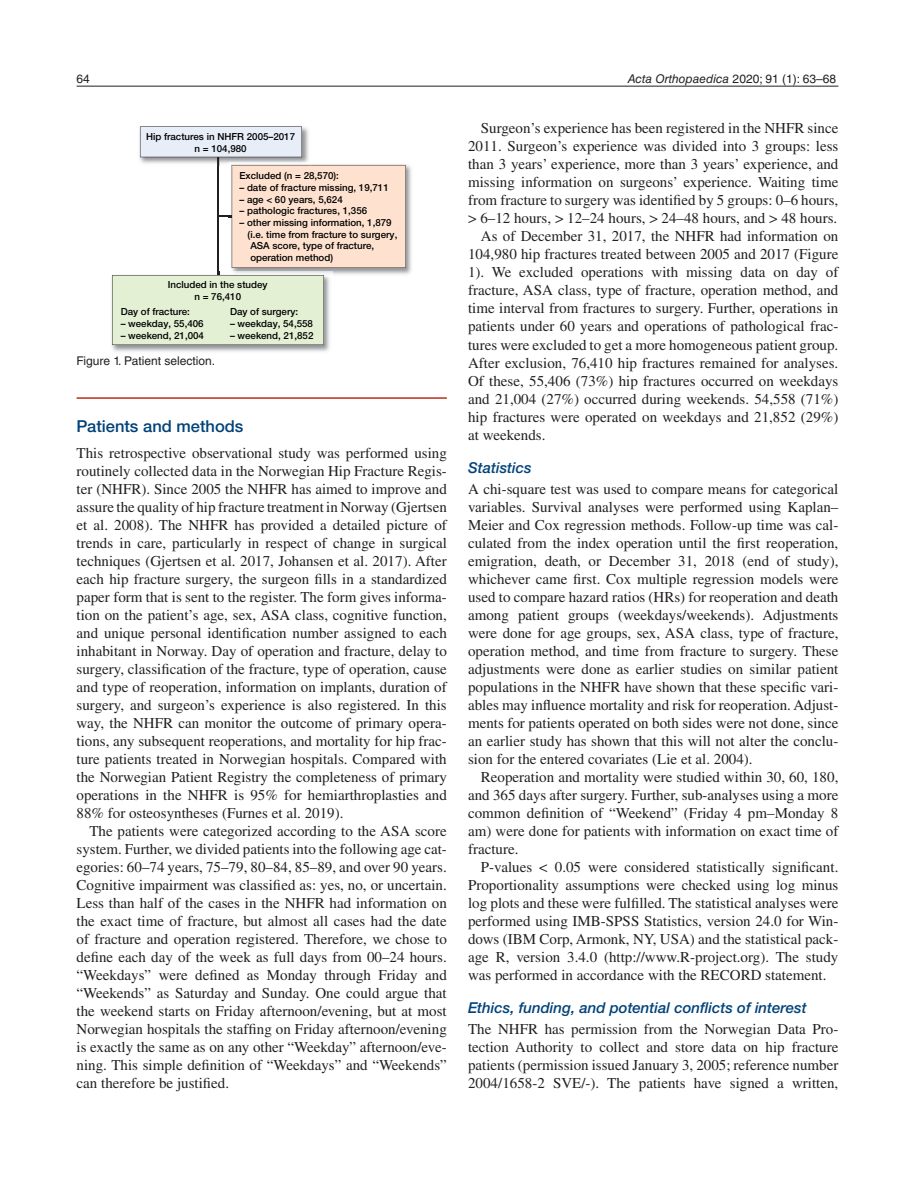
<style>
.page{position:relative;width:915px;height:1191px;background:#fff}
.page>*{position:absolute;margin:0;border:0;box-sizing:border-box;transform-origin:0 0}
.t1{font:500 16.5px "Helvetica Neue LTW1 G";color:#004279}
.t2{font:15px/18px "Times";color:#231f20;text-align:justify}
.t3{font:italic 500 15px "Helvetica Neue LTW1 G";color:#004279}
.t4{font:italic 12px "Helvetica LT Std";color:#231f20}
.t5{font:12px "Helvetica LT Std";color:#231f20}
.t6{font:500 9.75px/11.7px "Helvetica Neue LTW1 G";color:#000;text-align:center}
.s1{font-style:normal}
</style>
<div class="page">
<hr style="left:77px;top:86px;width:761px;height:1px;background:#231f20">
<hr style="left:77px;top:397px;width:369px;height:2px;background:#bc2e18">
<hr style="left:217px;top:152px;width:2px;height:142px;background:#231f20">
<img style="left:232px;top:164px;width:180px;height:111px">
<img style="left:139px;top:127px;width:1px;height:31px">
<svg style="left:140px;top:126px;width:265px;height:142px"></svg>
<img style="left:111px;top:272px;width:219px;height:80px">
<img style="left:228px;top:272px;width:104px;height:5px">
<div style="left:112px;top:275px;width:211px;height:70px;background:#e4f0d4"></div>
<p class="t5" style="left:77px;top:72px;width:15px">64</p>
<p class="t4" style="left:627px;top:72px;width:210px">Acta Orthopaedica <span class="s1">2020; 91 (1): 63–68</span></p>
<p class="t6" style="left:146px;top:131px;width:150px">Hip fractures in NHFR 2005–2017 n = 104,980</p>
<p class="t6" style="left:239px;top:170px;width:101px">Excluded (n = 28,570):</p>
<p class="t6" style="left:239px;top:182px;width:151px">– date of fracture missing, 19,711</p>
<p class="t6" style="left:239px;top:193px;width:105px">– age &lt; 60 years, 5,624</p>
<p class="t6" style="left:239px;top:205px;width:129px">– pathologic fractures, 1,356</p>
<p class="t6" style="left:247px;top:217px;width:151px;text-align:left;text-indent:-8px">– other missing information, 1,879 (i.e. time from fracture to surgery,<br>ASA score, type of fracture, operation method)</p>
<p class="t6" style="left:168px;top:279px;width:101px">Included in the studey n = 76,410</p>
<p class="t6" style="left:121px;top:306px;width:71px">Day of fracture:</p>
<p class="t6" style="left:121px;top:318px;width:84px">– weekday, 55,406</p>
<p class="t6" style="left:121px;top:329px;width:85px">– weekend, 21,004</p>
<p class="t5" style="left:77px;top:354px;width:140px">Figure 1. Patient selection.</p>
<p class="t6" style="left:230px;top:306px;width:70px">Day of surgery:</p>
<p class="t6" style="left:230px;top:318px;width:84px">– weekday, 54,558</p>
<p class="t6" style="left:230px;top:329px;width:85px">– weekend, 21,852</p>
<p class="t1" style="left:77px;top:416px;width:168px">Patients and methods</p>
<p class="t2" style="left:77px;top:443px;width:371px">This retrospective observational study was performed using routinely collected data in the Norwegian Hip Fracture Regis&shy;ter (NHFR). Since 2005 the NHFR has aimed to improve and assure the quality of hip fracture treatment in Norway (Gjertsen et al. 2008). The NHFR has provided a detailed picture of trends in care, particularly in respect of change in surgical techniques (Gjertsen et al. 2017, Johansen et al. 2017). After each hip fracture surgery, the surgeon fills in a standardized paper form that is sent to the register. The form gives informa&shy;tion on the patient’s age, sex, ASA class, cognitive function, and unique personal identification number assigned to each inhabitant in Norway. Day of operation and fracture, delay to surgery, classification of the fracture, type of operation, cause and type of reoperation, information on implants, duration of surgery, and surgeon’s experience is also registered. In this way, the NHFR can monitor the outcome of primary opera&shy;tions, any subsequent reoperations, and mortality for hip frac&shy;ture patients treated in Norwegian hospitals. Compared with the Norwegian Patient Registry the completeness of primary operations in the NHFR is 95% for hemiarthroplasties and 88% for osteosyntheses (Furnes et al. 2019).</p>
<p class="t2" style="left:77px;top:821px;width:371px;text-indent:13px">The patients were categorized according to the ASA score system. Further, we divided patients into the following age cat&shy;egories: 60–74 years, 75–79, 80–84, 85–89, and over 90 years.<br>Cognitive impairment was classified as: yes, no, or uncertain.<br>Less than half of the cases in the NHFR had information on the exact time of fracture, but almost all cases had the date of fracture and operation registered. Therefore, we chose to define each day of the week as full days from 00–24 hours. “Weekdays” were defined as Monday through Friday and “Weekends” as Saturday and Sunday. One could argue that the weekend starts on Friday afternoon/evening, but at most Norwegian hospitals the staffing on Friday afternoon/evening is exactly the same as on any other “Weekday” afternoon/eve&shy;ning. This simple definition of “Weekdays” and “Weekends” can therefore be justified.</p>
<p class="t2" style="left:480px;top:119px;width:359px">Surgeon’s experience has been registered in the NHFR since</p>
<p class="t2" style="left:468px;top:137px;width:371px">2011. Surgeon’s experience was divided into 3 groups: less</p>
<p class="t2" style="left:468px;top:155px;width:371px">than 3 years’ experience, more than 3 years’ experience, and</p>
<p class="t2" style="left:468px;top:173px;width:371px">missing information on surgeons’ experience. Waiting time</p>
<p class="t2" style="left:468px;top:191px;width:371px">from fracture to surgery was identified by 5 groups: 0–6 hours,</p>
<p class="t2" style="left:468px;top:209px;width:370px">&gt; 6–12 hours, &gt; 12–24 hours, &gt; 24–48 hours, and &gt; 48 hours.</p>
<p class="t2" style="left:480px;top:227px;width:359px">As of December 31, 2017, the NHFR had information on</p>
<p class="t2" style="left:468px;top:245px;width:371px">104,980 hip fractures treated between 2005 and 2017 (Figure</p>
<p class="t2" style="left:468px;top:263px;width:371px">1). We excluded operations with missing data on day of</p>
<p class="t2" style="left:468px;top:281px;width:371px">fracture, ASA class, type of fracture, operation method, and</p>
<p class="t2" style="left:468px;top:299px;width:371px">time interval from fractures to surgery. Further, operations in</p>
<p class="t2" style="left:468px;top:317px;width:371px">patients under 60 years and operations of pathological frac-</p>
<p class="t2" style="left:468px;top:335px;width:371px">tures were excluded to get a more homogeneous patient group.</p>
<p class="t2" style="left:468px;top:353px;width:371px">After exclusion, 76,410 hip fractures remained for analyses.</p>
<p class="t2" style="left:468px;top:371px;width:371px">Of these, 55,406 (73%) hip fractures occurred on weekdays</p>
<p class="t2" style="left:468px;top:389px;width:371px">and 21,004 (27%) occurred during weekends. 54,558 (71%)</p>
<p class="t2" style="left:468px;top:407px;width:371px">hip fractures were operated on weekdays and 21,852 (29%)</p>
<p class="t2" style="left:468px;top:425px;width:79px">at weekends.</p>
<p class="t3" style="left:468px;top:458px;width:65px">Statistics</p>
<p class="t2" style="left:468px;top:479px;width:371px">A chi-square test was used to compare means for categorical variables. Survival analyses were performed using Kaplan– Meier and Cox regression methods. Follow-up time was cal&shy;culated from the index operation until the first reoperation, emigration, death, or December 31, 2018 (end of study), whichever came first. Cox multiple regression models were used to compare hazard ratios (HRs) for reoperation and death among patient groups (weekdays/weekends). Adjustments were done for age groups, sex, ASA class, type of fracture, operation method, and time from fracture to surgery. These adjustments were done as earlier studies on similar patient populations in the NHFR have shown that these specific vari&shy;ables may influence mortality and risk for reoperation. Adjust&shy;ments for patients operated on both sides were not done, since an earlier study has shown that this will not alter the conclu&shy;sion for the entered covariates (Lie et al. 2004).</p>
<p class="t2" style="left:468px;top:767px;width:371px;text-indent:13px">Reoperation and mortality were studied within 30, 60, 180, and 365 days after surgery. Further, sub-analyses using a more common definition of “Weekend” (Friday 4 pm–Monday 8 am) were done for patients with information on exact time of fracture.</p>
<p class="t2" style="left:468px;top:857px;width:371px;text-indent:13px">P-values &lt; 0.05 were considered statistically significant.<br>Proportionality assumptions were checked using log minus log plots and these were fulfilled. The statistical analyses were performed using IMB-SPSS Statistics, version 24.0 for Win&shy;dows (IBM Corp, Armonk, NY, USA) and the statistical pack&shy;age R, version 3.4.0 (http://www.R-project.org). The study was performed in accordance with the RECORD statement.</p>
<p class="t3" style="left:468px;top:998px;width:340px">Ethics, funding, and potential conflicts of interest</p>
<p class="t2" style="left:468px;top:1019px;width:371px">The NHFR has permission from the Norwegian Data Pro&shy;tection Authority to collect and store data on hip fracture patients (permission issued January 3, 2005; reference number 2004/1658-2 SVE/-). The patients have signed a written,</p>
</div>
